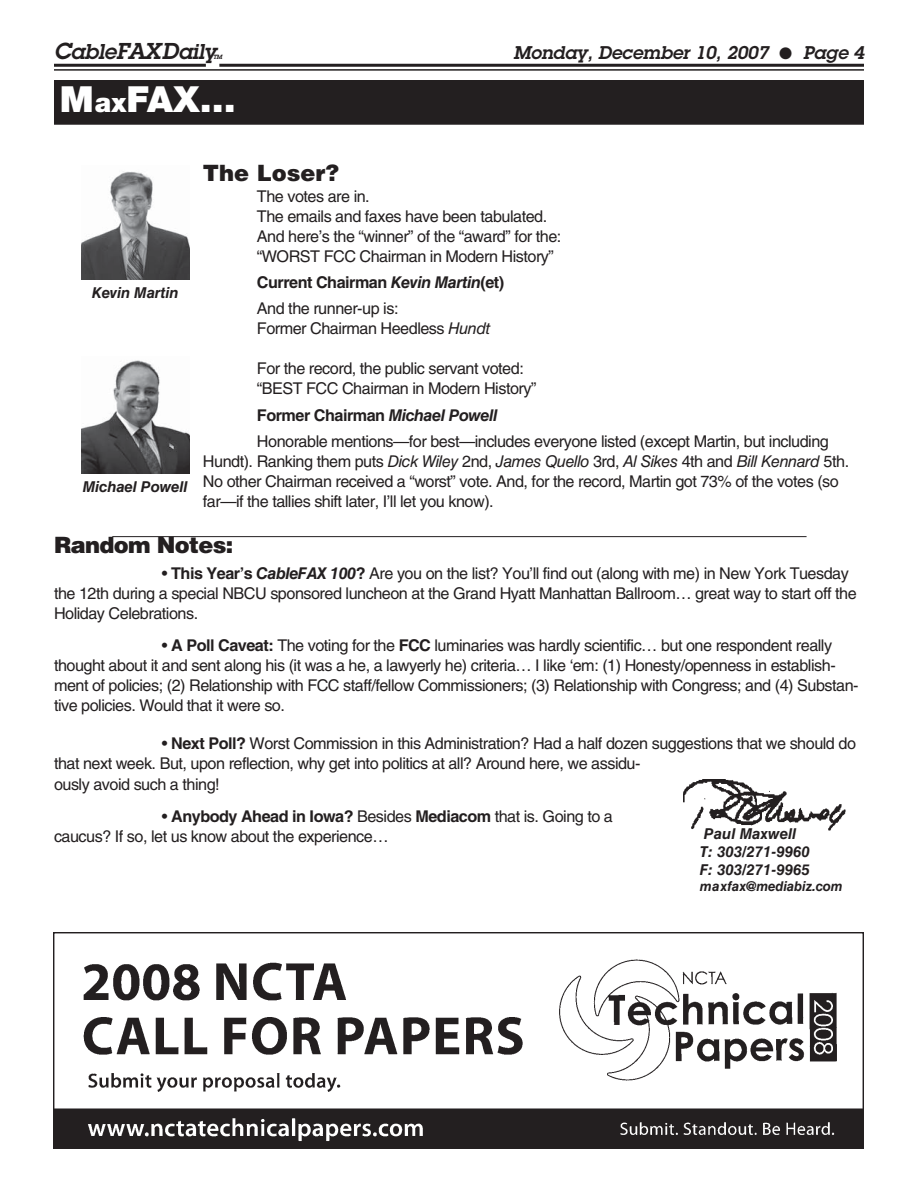
<style>
.page{position:relative;width:918px;height:1188px;background:#fff}
.page>*{position:absolute;margin:0;border:0;box-sizing:border-box;transform-origin:0 0}
.t1{font:900 36px "Helvetica Neue LT Std";color:#fff}
.t2{font:900 22.5px "Helvetica LT Std";letter-spacing:-.03em;color:#231f20}
.t3{font:900 22.5px "Helvetica LT Std";color:#231f20}
.t4{font:italic 600 21px "Lubalin Graph Std";letter-spacing:-.01em;color:#231f20}
.t5{font:italic 600 18px "Lubalin Graph Std";color:#231f20}
.t6{font:16.2px/20.1px "Helvetica LT Std";letter-spacing:-.03em;color:#231f20}
.t7{font:700 16.2px/26.1px "Helvetica LT Std";letter-spacing:-.03em;color:#231f20}
.t8{font:italic 700 15px/18px "Helvetica LT Std";color:#231f20}
.t9{font:italic 700 13.5px "Helvetica LT Std";letter-spacing:-.01em;color:#231f20}
.t10{font:italic 600 6px "Lubalin Graph Std";color:#231f20}
.s1{font-size:22.5px}
.s2{font-size:27px}
.s3{font-style:italic}
.s4{font-weight:400}
.s5{font-weight:700}
.s6{font-weight:700;font-style:italic}
</style>
<div class="page">
<hr style="left:219px;top:64px;width:645px;height:3px;background:#231f20">
<hr style="left:54px;top:64px;width:152px;height:3px;background:#231f20">
<hr style="left:54px;top:69px;width:810px;height:2px;background:#231f20">
<div style="left:55px;top:81px;width:808px;height:43px;background:#231f20"></div>
<div style="left:54px;top:80px;width:810px;height:45px;border:2px solid #231f20"></div>
<img style="left:53px;top:933px;width:810px;height:216px">
<img style="left:683px;top:779px;width:162px;height:51px">
<img style="left:81px;top:360px;width:108px;height:113px">
<img style="left:81px;top:171px;width:108px;height:108px">
<hr style="left:112px;top:536px;width:695px;height:1px;background:#231f20">
<p class="t4" style="left:54px;top:44px;width:164px"><span class="s1">C</span>able<span class="s1">FAXD</span>aily</p>
<p class="t10" style="left:213px;top:55px;width:11px">TM</p>
<p class="t5" style="left:514px;top:47px;width:352px">Monday, December 10, 2007 ● Page 4</p>
<h1 class="t1" style="left:60px;top:87px;width:178px">M<span class="s2">ax</span>FAX...</h1>
<h2 class="t3" style="left:203px;top:165px;width:138px">The Loser?</h2>
<p class="t6" style="left:257px;top:188px;width:306px">The votes are in.<br>The emails and faxes have been tabulated.<br>And here’s the “winner” of the “award” for the: “WORST FCC Chairman in Modern History”</p>
<p class="t7" style="left:257px;top:271px;width:249px">Current Chairman <span class="s3">Kevin Martin</span> (et)<br><span class="s4">And the runner-up is:</span></p>
<p class="t6" style="left:257px;top:320px;width:235px">Former Chairman Heedless <span class="s3">Hundt</span></p>
<p class="t6" style="left:257px;top:360px;width:281px">For the record, the public servant voted: “BEST FCC Chairman in Modern History”</p>
<p class="t6" style="left:257px;top:404px;width:573px;line-height:26.1px"><span class="s5">Former Chairman</span> <span class="s6">Michael Powell<br></span>Honorable mentions—for best—includes everyone listed (except Martin, but including</p>
<p class="t6" style="left:203px;top:453px;width:648px">Hundt). Ranking them puts <span class="s3">Dick Wiley</span> 2nd, <span class="s3">James Quello</span> 3rd, <span class="s3">Al Sikes</span> 4th and <span class="s3">Bill Kennard</span> 5th.<br>No other Chairman received a “worst” vote. And, for the record, Martin got 73% of the votes (so far—if the tallies shift later, I’ll let you know).</p>
<h2 class="t2" style="left:54px;top:537px;width:181px">Random Notes:</h2>
<p class="t6" style="left:54px;top:565px;width:804px;text-indent:108px">• <span class="s5">This Year’s</span> <span class="s6">CableFAX 100</span> <span class="s5">?</span> Are you on the list? You’ll find out (along with me) in New York Tuesday the 12th during a special NBCU sponsored luncheon at the Grand Hyatt Manhattan Ballroom… great way to start off the<br>Holiday Celebrations.</p>
<p class="t6" style="left:54px;top:637px;width:806px;text-indent:108px">• <span class="s5">A Poll Caveat:</span> The voting for the <span class="s5">FCC</span> luminaries was hardly scientific… but one respondent really thought about it and sent along his (it was a he, a lawyerly he) criteria… I like ‘em: (1) Honesty/openness in establish&shy;ment of policies; (2) Relationship with FCC staff/fellow Commissioners; (3) Relationship with Congress; and (4) Substan&shy;tive policies. Would that it were so.</p>
<p class="t6" style="left:54px;top:735px;width:804px;text-indent:108px">• <span class="s5">Next Poll?</span> Worst Commission in this Administration? Had a half dozen suggestions that we should do that next week. But, upon reflection, why get into politics at all? Around here, we assidu-<br>ously avoid such a thing!</p>
<p class="t6" style="left:54px;top:808px;width:560px;text-indent:108px">• <span class="s5">Anybody Ahead in Iowa?</span> Besides <span class="s5">Mediacom</span> that is. Going to a caucus? If so, let us know about the experience…</p>
<p class="t8" style="left:92px;top:285px;width:88px">Kevin Martin</p>
<p class="t8" style="left:83px;top:479px;width:106px">Michael Powell</p>
<p class="t8" style="left:700px;top:826px;width:112px">Paul Maxwell<br>T: 303/271-9960<br>F: 303/271-9965</p>
<p class="t9" style="left:700px;top:882px;width:144px">maxfax@mediabiz.com</p>
</div>
